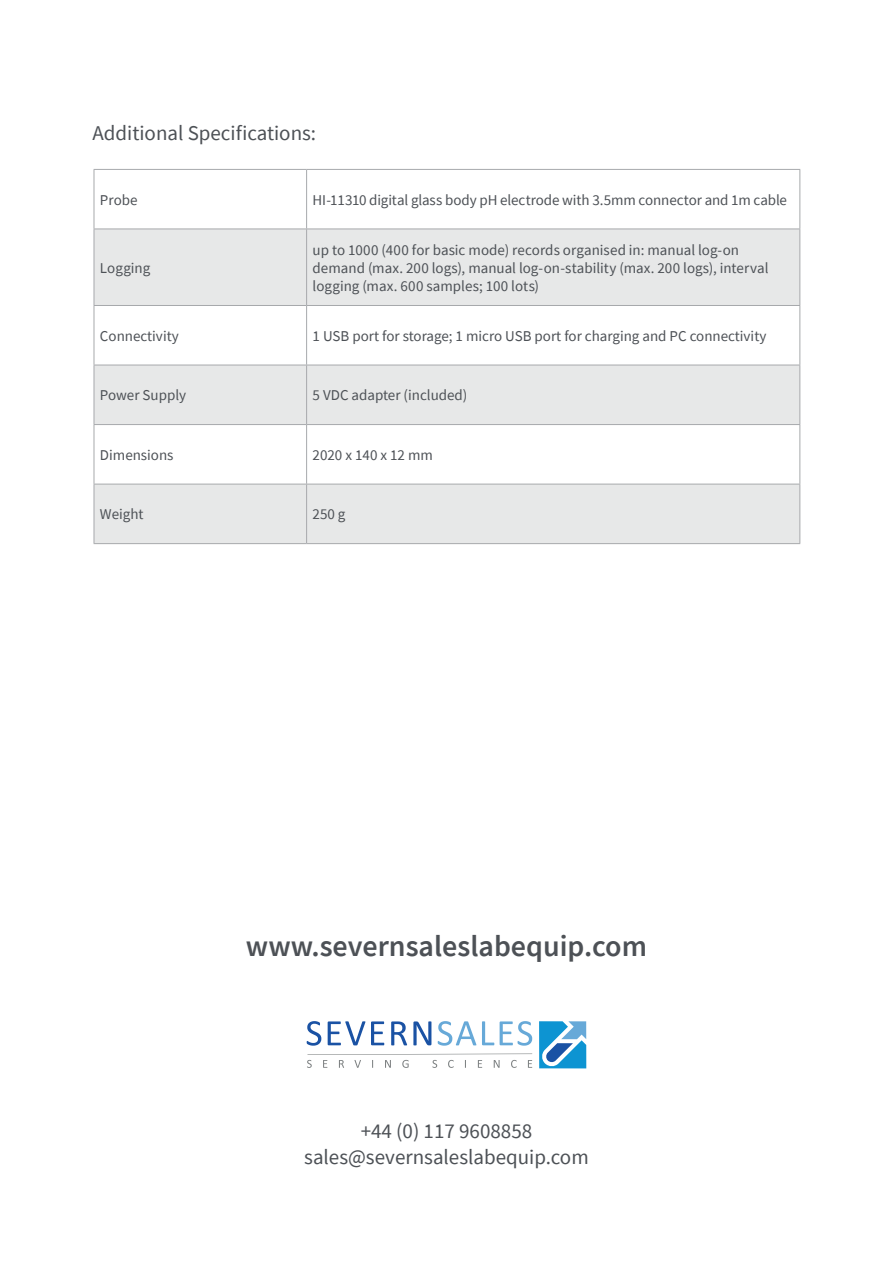
<style>
.page{position:relative;width:893px;height:1263px;background:#fff}
.page>*{position:absolute;margin:0;border:0;box-sizing:border-box;transform-origin:0 0}
.t1{font:600 30px "Source Sans Pro";color:#4d5156}
.t2{font:21px "Source Sans Pro";color:#4d5156}
.t3{font:15px/18px "Source Sans Pro";color:#4d5156}
</style>
<div class="page">
<svg style="left:539px;top:1021px;width:47px;height:47px"></svg>
<svg style="left:307px;top:1021px;width:14px;height:25px"></svg>
<svg style="left:328px;top:1021px;width:37px;height:24px"></svg>
<svg style="left:371px;top:1021px;width:13px;height:24px"></svg>
<svg style="left:391px;top:1021px;width:16px;height:24px"></svg>
<svg style="left:413px;top:1021px;width:18px;height:24px"></svg>
<svg style="left:438px;top:1021px;width:38px;height:25px"></svg>
<svg style="left:482px;top:1021px;width:12px;height:24px"></svg>
<svg style="left:500px;top:1021px;width:32px;height:25px"></svg>
<svg style="left:307px;top:1053px;width:225px;height:15px"></svg>
<svg style="left:95px;top:230px;width:704px;height:313px;fill:#e7e8e8"></svg>
<hr style="left:94px;top:169px;width:213px;height:1px;background:#a7a9ac">
<hr style="left:94px;top:170px;width:1px;height:59px;background:#a7a9ac">
<hr style="left:307px;top:169px;width:493px;height:1px;background:#a7a9ac">
<hr style="left:306px;top:170px;width:1px;height:59px;background:#a7a9ac">
<hr style="left:799px;top:170px;width:1px;height:59px;background:#a7a9ac">
<hr style="left:94px;top:229px;width:213px;height:1px;background:#a7a9ac">
<hr style="left:307px;top:229px;width:493px;height:1px;background:#a7a9ac">
<hr style="left:94px;top:306px;width:1px;height:59px;background:#a7a9ac">
<hr style="left:306px;top:306px;width:1px;height:59px;background:#a7a9ac">
<hr style="left:799px;top:306px;width:1px;height:59px;background:#a7a9ac">
<hr style="left:94px;top:425px;width:1px;height:59px;background:#a7a9ac">
<hr style="left:306px;top:425px;width:1px;height:59px;background:#a7a9ac">
<hr style="left:799px;top:425px;width:1px;height:59px;background:#a7a9ac">
<hr style="left:94px;top:484px;width:213px;height:1px;background:#a7a9ac">
<hr style="left:94px;top:484px;width:1px;height:59px;background:#a7a9ac">
<hr style="left:307px;top:484px;width:493px;height:1px;background:#a7a9ac">
<hr style="left:306px;top:484px;width:1px;height:59px;background:#a7a9ac">
<hr style="left:799px;top:484px;width:1px;height:59px;background:#a7a9ac">
<hr style="left:94px;top:543px;width:213px;height:1px;background:#a7a9ac">
<hr style="left:307px;top:543px;width:493px;height:1px;background:#a7a9ac">
<hr style="left:94px;top:365px;width:213px;height:1px;background:#a7a9ac">
<hr style="left:94px;top:365px;width:1px;height:59px;background:#a7a9ac">
<hr style="left:94px;top:424px;width:213px;height:1px;background:#a7a9ac">
<hr style="left:307px;top:365px;width:493px;height:1px;background:#a7a9ac">
<hr style="left:306px;top:365px;width:1px;height:59px;background:#a7a9ac">
<hr style="left:799px;top:365px;width:1px;height:59px;background:#a7a9ac">
<hr style="left:307px;top:424px;width:493px;height:1px;background:#a7a9ac">
<hr style="left:94px;top:229px;width:1px;height:76px;background:#a7a9ac">
<hr style="left:94px;top:305px;width:213px;height:1px;background:#a7a9ac">
<hr style="left:306px;top:229px;width:1px;height:76px;background:#a7a9ac">
<hr style="left:799px;top:229px;width:1px;height:76px;background:#a7a9ac">
<hr style="left:307px;top:305px;width:493px;height:1px;background:#a7a9ac">
<p class="t2" style="left:92px;top:120px;width:225px">Additional Specifications:</p>
<p class="t3" style="left:100px;top:191px;width:39px">Probe</p>
<p class="t3" style="left:313px;top:191px;width:476px">HI-11310 digital glass body pH electrode with 3.5mm connector and 1m cable</p>
<p class="t3" style="left:100px;top:259px;width:52px">Logging</p>
<p class="t3" style="left:313px;top:241px;width:457px">up to 1000 (400 for basic mode) records organised in: manual log-on demand (max. 200 logs), manual log-on-stability (max. 200 logs), interval logging (max. 600 samples; 100 lots)</p>
<p class="t3" style="left:100px;top:327px;width:80px">Connectivity</p>
<p class="t3" style="left:313px;top:327px;width:455px">1 USB port for storage; 1 micro USB port for charging and PC connectivity</p>
<p class="t3" style="left:100px;top:386px;width:88px">Power Supply</p>
<p class="t3" style="left:313px;top:386px;width:156px">5 VDC adapter (included)</p>
<p class="t3" style="left:100px;top:446px;width:75px">Dimensions</p>
<p class="t3" style="left:313px;top:446px;width:122px">2020 x 140 x 12 mm</p>
<p class="t3" style="left:100px;top:505px;width:45px">Weight</p>
<p class="t3" style="left:313px;top:505px;width:34px">250 g</p>
<p class="t1" style="left:246px;top:926px;width:403px">www.severnsaleslabequip.com</p>
<p class="t2" style="left:361px;top:1118px;width:173px">+44 (0) 117 9608858</p>
<p class="t2" style="left:304px;top:1143px;width:286px">sales@severnsaleslabequip.com</p>
</div>
